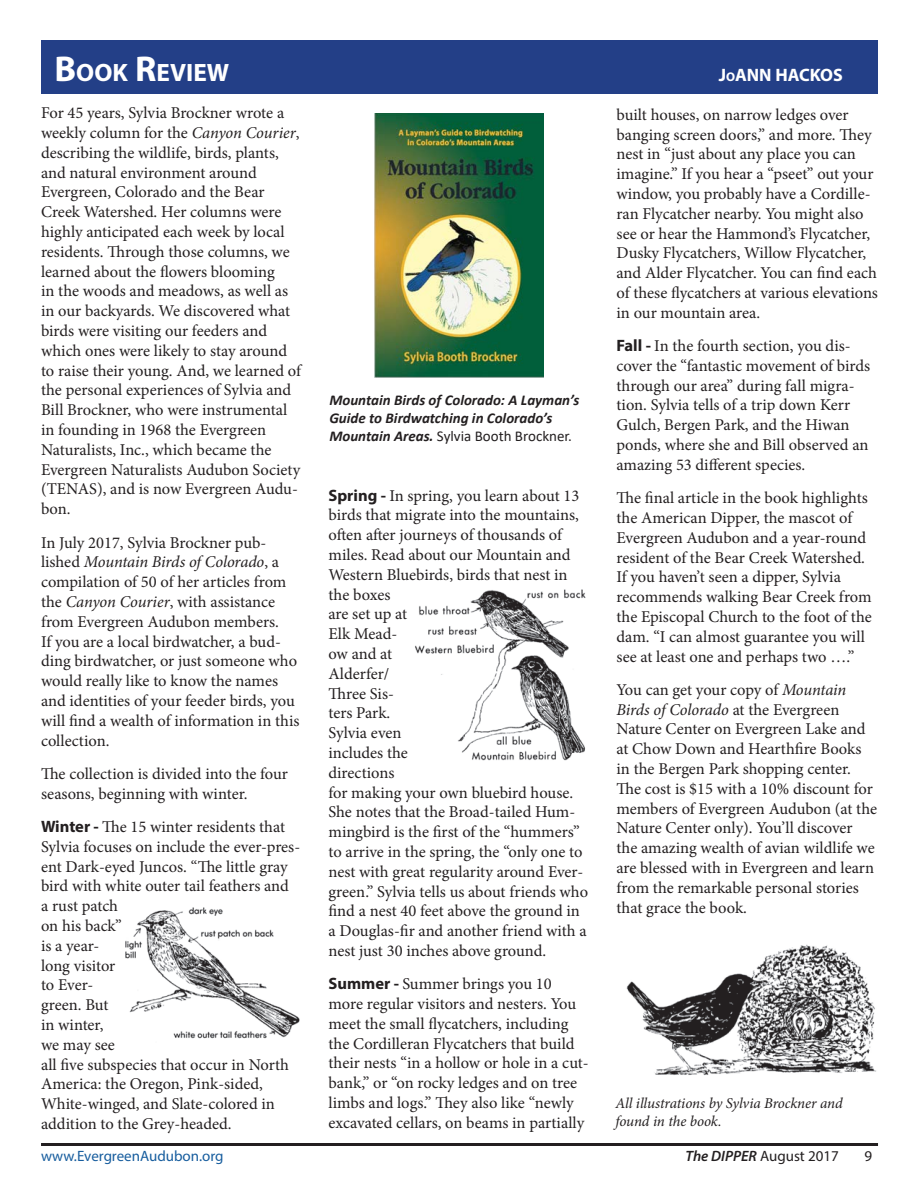
<style>
.page{position:relative;width:918px;height:1188px;background:#fff}
.page>*{position:absolute;margin:0;border:0;box-sizing:border-box;transform-origin:0 0}
.t1{font:700 25.2px "Myriad Pro";color:#fff}
.t2{font:700 18px "Myriad Pro";color:#fff}
.t3{font:16.5px/19.8px "Minion Pro";letter-spacing:-.005em;color:#231f20}
.t4{font:italic 700 15px/18px "Calibri";color:#231f20}
.t5{font:italic 15px/18px "Minion Pro";letter-spacing:-.01em;color:#231f20}
.t6{font:15px "Myriad Pro";color:#175d9e}
.t7{font:15px "Myriad Pro";color:#231f20}
.s1{font-size:36px}
.s2{font-style:italic}
.s3{font-family:"Myriad Pro";font-weight:700}
.s4{font-weight:400;font-style:normal}
.s5{font-size:12.6px}
.s6{font-weight:600;font-style:italic}
</style>
<div class="page">
<hr style="left:41px;top:1143px;width:837px;height:3px;background:#231f20">
<img style="left:626px;top:944px;width:250px;height:131px">
<div style="left:41px;top:40px;width:837px;height:54px;background:#233f87"></div>
<img style="left:375px;top:113px;width:168px;height:265px">
<img style="left:125px;top:907px;width:175px;height:132px">
<img style="left:415px;top:589px;width:171px;height:172px">
<h1 class="t1" style="left:55px;top:56px;width:176px"><span class="s1">B</span>OOK <span class="s1">R</span>EVIEW</h1>
<p class="t3" style="left:41px;top:103px;width:261px">For 45 years, Sylvia Brockner wrote a weekly column for the <span class="s2">Canyon Courier</span>, describing the wildlife, birds, plants, and natural environment around Evergreen, Colorado and the Bear Creek Watershed. Her columns were highly anticipated each week by local residents. Through those columns, we learned about the flowers blooming<br>in the woods and meadows, as well as in our backyards. We discovered what birds were visiting our feeders and which ones were likely to stay around to raise their young. And, we learned of the personal experiences of Sylvia and Bill Brockner, who were instrumental in founding in 1968 the Evergreen Naturalists, Inc., which became the Evergreen Naturalists Audubon Society (TENAS), and is now Evergreen Audu&shy;bon.</p>
<p class="t3" style="left:41px;top:532px;width:260px">In July 2017, Sylvia Brockner pub&shy;lished <span class="s2">Mountain Birds of Colorado</span>, a compilation of 50 of her articles from the <span class="s2">Canyon Courier</span>, with assistance from Evergreen Audubon members.<br>If you are a local birdwatcher, a bud&shy;ding birdwatcher, or just someone who would really like to know the names and identities of your feeder birds, you will find a wealth of information in this collection.</p>
<p class="t3" style="left:41px;top:764px;width:249px">The collection is divided into the four seasons, beginning with winter.</p>
<p class="t3" style="left:41px;top:817px;width:261px"><span class="s3">Winter -</span> The 15 winter residents that<br>Sylvia focuses on include the ever-pres&shy;ent Dark-eyed Juncos. “The little gray bird with white outer tail feathers and a rust patch<br>on his back”<br>is a year-<br>long visitor<br>to Ever-<br>green. But<br>in winter,<br>we may see<br>all five subspecies that occur in North<br>America: the Oregon, Pink-sided,<br>White-winged, and Slate-colored in addition to the Grey-headed.</p>
<p class="t4" style="left:329px;top:390px;width:251px">Mountain Birds of Colorado: A Layman’s<br>Guide to Birdwatching in Colorado’s<br>Mountain Areas. <span class="s4">Sylvia Booth Brockner.</span></p>
<p class="t3" style="left:329px;top:485px;width:261px"><span class="s3">Spring -</span> In spring, you learn about 13 birds that migrate into the mountains, often after journeys of thousands of miles. Read about our Mountain and<br>Western Bluebirds, birds that nest in the boxes<br>are set up at<br>Elk Mead-<br>ow and at<br>Alderfer/<br>Three Sis-<br>ters Park.<br>Sylvia even<br>includes the<br>directions<br>for making your own bluebird house.<br>She notes that the Broad-tailed Hum&shy;mingbird is the first of the “hummers” to arrive in the spring, the “only one to nest with great regularity around Ever&shy;green.” Sylvia tells us about friends who find a nest 40 feet above the ground in a Douglas-fir and another friend with a nest just 30 inches above ground.</p>
<p class="t3" style="left:329px;top:974px;width:262px"><span class="s3">Summer -</span> Summer brings you 10 more regular visitors and nesters. You meet the small flycatchers, including the Cordilleran Flycatchers that build their nests “in a hollow or hole in a cut&shy;bank,” or “on rocky ledges and on tree limbs and logs.” They also like “newly excavated cellars, on beams in partially</p>
<p class="t2" style="left:719px;top:63px;width:30px">J<span class="s5">O</span>ANN</p>
<p class="t2" style="left:775px;top:63px;width:46px">HACKOS</p>
<p class="t3" style="left:617px;top:105px;width:263px">built houses, on narrow ledges over banging screen doors,” and more. They nest in “just about any place you can imagine.” If you hear a “pseet” out your window, you probably have a Cordille&shy;ran Flycatcher nearby. You might also see or hear the Hammond’s Flycatcher, Dusky Flycatchers, Willow Flycatcher, and Alder Flycatcher. You can find each of these flycatchers at various elevations in our mountain area.</p>
<p class="t3" style="left:617px;top:336px;width:255px"><span class="s3">Fall -</span> In the fourth section, you dis&shy;cover the “fantastic movement of birds through our area” during fall migra&shy;tion. Sylvia tells of a trip down Kerr Gulch, Bergen Park, and the Hiwan ponds, where she and Bill observed an amazing 53 different species.</p>
<p class="t3" style="left:617px;top:488px;width:257px">The final article in the book highlights the American Dipper, the mascot of Evergreen Audubon and a year-round resident of the Bear Creek Watershed.<br>If you haven’t seen a dipper, Sylvia recommends walking Bear Creek from the Episcopal Church to the foot of the dam. “I can almost guarantee you will see at least one and perhaps two ….”</p>
<p class="t3" style="left:617px;top:680px;width:262px">You can get your copy of <span class="s2">Mountain Birds of Colorado</span> at the Evergreen Nature Center on Evergreen Lake and at Chow Down and Hearthfire Books in the Bergen Park shopping center.<br>The cost is $15 with a 10% discount for members of Evergreen Audubon (at the Nature Center only). You’ll discover the amazing wealth of avian wildlife we are blessed with in Evergreen and learn from the remarkable personal stories that grace the book.</p>
<p class="t5" style="left:616px;top:1094px;width:229px">All illustrations by Sylvia Brockner and found in the book.</p>
<p class="t6" style="left:41px;top:1147px;width:184px">www.EvergreenAudubon.org</p>
<p class="t7" style="left:685px;top:1147px;width:155px"><span class="s6">The DIPPER</span> August 2017</p>
<p class="t7" style="left:864px;top:1147px;width:9px">9</p>
</div>
